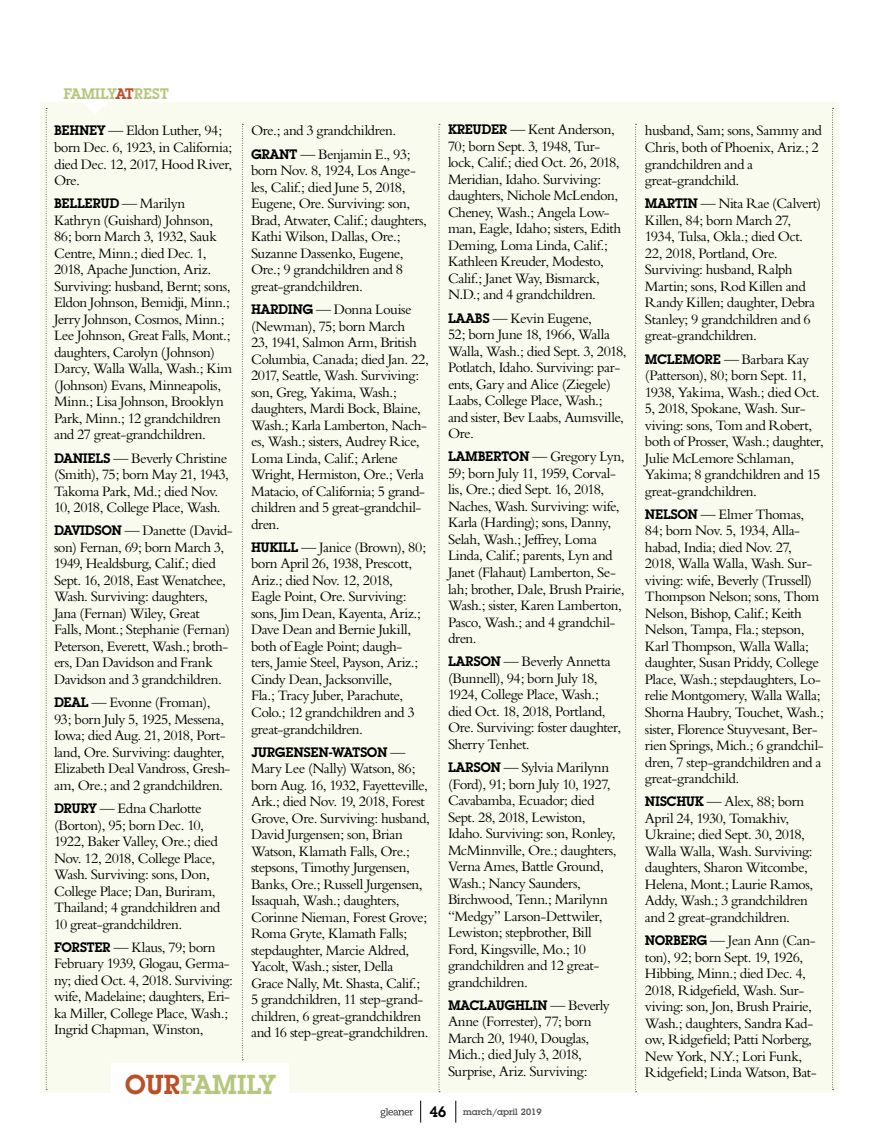
<style>
.page{position:relative;width:878px;height:1148px;background:#fff}
.page>*{position:absolute;margin:0;border:0;box-sizing:border-box;transform-origin:0 0}
.t1{font:600 27px "Lubalin Graph IT Cby BT";letter-spacing:-.025em;color:#b5c77d}
.body-Family-27556{font:15px/16.5px "Bembo";letter-spacing:-.035em;color:#000}
.t2{font:600 15px "Lubalin Graph IT Cby BT";letter-spacing:-.025em;color:#b5c77d}
.FOLIO_-_Number{font:600 15px "Lubalin Graph IT Cby BT";color:#000}
.body-Family-27556-2{font:600 13.5px "Lubalin Graph IT Cby BT";letter-spacing:-.04em;color:#000}
.FOLIO_-_Date{font:600 9px "Lubalin Graph";color:#57595b}
.s1{color:#bb4f26}
.s2{font-family:"Lubalin Graph IT Cby BT";font-weight:600;font-size:13.5px}
.s3{font-family:"Bembo";font-weight:400;font-size:15px}
</style>
<div class="page">
<svg style="left:380px;top:1108px;width:33px;height:10px"></svg>
<svg style="left:455px;top:1100px;width:1px;height:22px"></svg>
<svg style="left:420px;top:1100px;width:1px;height:22px"></svg>
<div style="left:40px;top:102px;width:798px;height:990px;background:#fafbef"></div>
<svg style="left:635px;top:124px;width:1px;height:968px"></svg>
<svg style="left:438px;top:124px;width:2px;height:968px"></svg>
<div style="left:111px;top:1062px;width:178px;height:54px;background:#fff"></div>
<svg style="left:832px;top:108px;width:1px;height:982px"></svg>
<svg style="left:83px;top:102px;width:25px;height:12px"></svg>
<svg style="left:46px;top:108px;width:1px;height:981px"></svg>
<svg style="left:242px;top:124px;width:1px;height:936px"></svg>
<p class="t2" style="left:63px;top:85px;width:107px">FAMILY<span class="s1">AT</span>REST</p>
<p class="body-Family-27556" style="left:54px;top:122px;width:180px"><span class="s2">BEHNEY</span> — Eldon Luther, 94; born Dec. 6, 1923, in California; died Dec. 12, 2017, Hood River,<br>Ore.</p>
<p class="body-Family-27556-2" style="left:54px;top:195px;width:133px">BELLERUD <span class="s3">— Marilyn</span></p>
<p class="body-Family-27556" style="left:54px;top:211px;width:180px">Kathryn (Guishard) Johnson,<br>86; born March 3, 1932, Sauk<br>Centre, Minn.; died Dec. 1,<br>2018, Apache Junction, Ariz.<br>Surviving: husband, Bernt; sons,<br>Eldon Johnson, Bemidji, Minn.;<br>Jerry Johnson, Cosmos, Minn.;<br>Lee Johnson, Great Falls, Mont.; daughters, Carolyn (Johnson)<br>Darcy, Walla Walla, Wash.; Kim (Johnson) Evans, Minneapolis,<br>Minn.; Lisa Johnson, Brooklyn<br>Park, Minn.; 12 grandchildren and 27 great-grandchildren.</p>
<p class="body-Family-27556" style="left:54px;top:449px;width:176px"><span class="s2">DANIELS</span> — Beverly Christine (Smith), 75; born May 21, 1943,<br>Takoma Park, Md.; died Nov.<br>10, 2018, College Place, Wash.</p>
<p class="body-Family-27556" style="left:54px;top:522px;width:180px"><span class="s2">DAVIDSON</span> — Danette (David&shy;son) Fernan, 69; born March 3,<br>1949, Healdsburg, Calif.; died<br>Sept. 16, 2018, East Wenatchee,<br>Wash. Surviving: daughters,<br>Jana (Fernan) Wiley, Great<br>Falls, Mont.; Stephanie (Fernan)<br>Peterson, Everett, Wash.; broth&shy;ers, Dan Davidson and Frank<br>Davidson and 3 grandchildren.</p>
<p class="body-Family-27556" style="left:54px;top:694px;width:178px"><span class="s2">DEAL</span> — Evonne (Froman),<br>93; born July 5, 1925, Messena,<br>Iowa; died Aug. 21, 2018, Port&shy;land, Ore. Surviving: daughter,<br>Elizabeth Deal Vandross, Gresh&shy;am, Ore.; and 2 grandchildren.</p>
<p class="body-Family-27556" style="left:54px;top:799px;width:168px"><span class="s2">DRURY</span> — Edna Charlotte (Borton), 95; born Dec. 10,<br>1922, Baker Valley, Ore.; died<br>Nov. 12, 2018, College Place,<br>Wash. Surviving: sons, Don,<br>College Place; Dan, Buriram,<br>Thailand; 4 grandchildren and<br>10 great-grandchildren.</p>
<p class="body-Family-27556" style="left:54px;top:938px;width:180px"><span class="s2">FORSTER</span> — Klaus, 79; born<br>February 1939, Glogau, Germa&shy;ny; died Oct. 4, 2018. Surviving: wife, Madelaine; daughters, Eri&shy;ka Miller, College Place, Wash.;<br>Ingrid Chapman, Winston,</p>
<p class="body-Family-27556" style="left:251px;top:122px;width:147px">Ore.; and 3 grandchildren.</p>
<p class="body-Family-27556" style="left:251px;top:145px;width:178px"><span class="s2">GRANT</span> — Benjamin E., 93; born Nov. 8, 1924, Los Ange&shy;les, Calif.; died June 5, 2018,<br>Eugene, Ore. Surviving: son,<br>Brad, Atwater, Calif.; daughters,<br>Kathi Wilson, Dallas, Ore.;<br>Suzanne Dassenko, Eugene,<br>Ore.; 9 grandchildren and 8 great-grandchildren.</p>
<p class="body-Family-27556" style="left:251px;top:301px;width:179px"><span class="s2">HARDING</span> — Donna Louise (Newman), 75; born March<br>23, 1941, Salmon Arm, British<br>Columbia, Canada; died Jan. 22,<br>2017, Seattle, Wash. Surviving: son, Greg, Yakima, Wash.; daughters, Mardi Bock, Blaine,<br>Wash.; Karla Lamberton, Nach&shy;es, Wash.; sisters, Audrey Rice,<br>Loma Linda, Calif.; Arlene<br>Wright, Hermiston, Ore.; Verla<br>Matacio, of California; 5 grand&shy;children and 5 great-grandchil&shy;dren.</p>
<p class="body-Family-27556" style="left:251px;top:538px;width:177px"><span class="s2">HUKILL</span> — Janice (Brown), 80; born April 26, 1938, Prescott,<br>Ariz.; died Nov. 12, 2018,<br>Eagle Point, Ore. Surviving: sons, Jim Dean, Kayenta, Ariz.;<br>Dave Dean and Bernie Jukill, both of Eagle Point; daugh&shy;ters, Jamie Steel, Payson, Ariz.;<br>Cindy Dean, Jacksonville,<br>Fla.; Tracy Juber, Parachute,<br>Colo.; 12 grandchildren and 3 great-grandchildren.</p>
<p class="body-Family-27556-2" style="left:251px;top:743px;width:156px">JURGENSEN-WATSON <span class="s3">—</span></p>
<p class="body-Family-27556" style="left:251px;top:760px;width:180px">Mary Lee (Nally) Watson, 86; born Aug. 16, 1932, Fayetteville,<br>Ark.; died Nov. 19, 2018, Forest<br>Grove, Ore. Surviving: husband,<br>David Jurgensen; son, Brian<br>Watson, Klamath Falls, Ore.; stepsons, Timothy Jurgensen,<br>Banks, Ore.; Russell Jurgensen,<br>Issaquah, Wash.; daughters,<br>Corinne Nieman, Forest Grove;<br>Roma Gryte, Klamath Falls; stepdaughter, Marcie Aldred,<br>Yacolt, Wash.; sister, Della<br>Grace Nally, Mt. Shasta, Calif.;<br>5 grandchildren, 11 step-grand&shy;children, 6 great-grandchildren and 16 step-great-grandchildren.</p>
<p class="t1" style="left:125px;top:1067px;width:153px"><span class="s1">OUR</span>FAMILY</p>
<p class="body-Family-27556" style="left:448px;top:121px;width:175px"><span class="s2">KREUDER</span> — Kent Anderson,<br>70; born Sept. 3, 1948, Tur&shy;lock, Calif.; died Oct. 26, 2018,<br>Meridian, Idaho. Surviving: daughters, Nichole McLendon,<br>Cheney, Wash.; Angela Low&shy;man, Eagle, Idaho; sisters, Edith<br>Deming, Loma Linda, Calif.;<br>Kathleen Kreuder, Modesto,<br>Calif.; Janet Way, Bismarck,<br>N.D.; and 4 grandchildren.</p>
<p class="body-Family-27556" style="left:448px;top:309px;width:180px"><span class="s2">LAABS</span> — Kevin Eugene,<br>52; born June 18, 1966, Walla<br>Walla, Wash.; died Sept. 3, 2018,<br>Potlatch, Idaho. Surviving: par&shy;ents, Gary and Alice (Ziegele)<br>Laabs, College Place, Wash.;<br>and sister, Bev Laabs, Aumsville,<br>Ore.</p>
<p class="body-Family-27556" style="left:448px;top:448px;width:178px"><span class="s2">LAMBERTON</span> — Gregory Lyn,<br>59; born July 11, 1959, Corval&shy;lis, Ore.; died Sept. 16, 2018,<br>Naches, Wash. Surviving: wife,<br>Karla (Harding); sons, Danny,<br>Selah, Wash.; Jeffrey, Loma<br>Linda, Calif.; parents, Lyn and<br>Janet (Flahaut) Lamberton, Se&shy;lah; brother, Dale, Brush Prairie,<br>Wash.; sister, Karen Lamberton,<br>Pasco, Wash.; and 4 grandchil&shy;dren.</p>
<p class="body-Family-27556" style="left:448px;top:653px;width:175px"><span class="s2">LARSON</span> — Beverly Annetta (Bunnell), 94; born July 18,<br>1924, College Place, Wash.; died Oct. 18, 2018, Portland,<br>Ore. Surviving: foster daughter,<br>Sherry Tenhet.</p>
<p class="body-Family-27556" style="left:448px;top:759px;width:170px"><span class="s2">LARSON</span> — Sylvia Marilynn (Ford), 91; born July 10, 1927,<br>Cavabamba, Ecuador; died<br>Sept. 28, 2018, Lewiston,<br>Idaho. Surviving: son, Ronley,<br>McMinnville, Ore.; daughters,<br>Verna Ames, Battle Ground,<br>Wash.; Nancy Saunders,<br>Birchwood, Tenn.; Marilynn “Medgy” Larson-Dettwiler,<br>Lewiston; stepbrother, Bill<br>Ford, Kingsville, Mo.; 10 grandchildren and 12 great&shy;grandchildren.</p>
<p class="body-Family-27556-2" style="left:448px;top:996px;width:163px">MACLAUGHLIN <span class="s3">— Beverly</span></p>
<p class="body-Family-27556" style="left:448px;top:1013px;width:145px">Anne (Forrester), 77; born<br>March 20, 1940, Douglas,<br>Mich.; died July 3, 2018,<br>Surprise, Ariz. Surviving:</p>
<p class="FOLIO_-_Number" style="left:429px;top:1102px;width:18px">46</p>
<p class="FOLIO_-_Date" style="left:463px;top:1106px;width:80px">march/april 2019</p>
<p class="body-Family-27556" style="left:645px;top:122px;width:178px">husband, Sam; sons, Sammy and<br>Chris, both of Phoenix, Ariz.; 2 grandchildren and a great-grandchild.</p>
<p class="body-Family-27556" style="left:645px;top:195px;width:178px"><span class="s2">MARTIN</span> — Nita Rae (Calvert)<br>Killen, 84; born March 27,<br>1934, Tulsa, Okla.; died Oct.<br>22, 2018, Portland, Ore.<br>Surviving: husband, Ralph<br>Martin; sons, Rod Killen and<br>Randy Killen; daughter, Debra<br>Stanley; 9 grandchildren and 6 great-grandchildren.</p>
<p class="body-Family-27556" style="left:645px;top:350px;width:180px"><span class="s2">MCLEMORE</span> — Barbara Kay (Patterson), 80; born Sept. 11,<br>1938, Yakima, Wash.; died Oct.<br>5, 2018, Spokane, Wash. Sur&shy;viving: sons, Tom and Robert, both of Prosser, Wash.; daughter,<br>Julie McLemore Schlaman,<br>Yakima; 8 grandchildren and 15 great-grandchildren.</p>
<p class="body-Family-27556" style="left:645px;top:505px;width:180px"><span class="s2">NELSON</span> — Elmer Thomas,<br>84; born Nov. 5, 1934, Alla&shy;habad, India; died Nov. 27,<br>2018, Walla Walla, Wash. Sur&shy;viving: wife, Beverly (Trussell)<br>Thompson Nelson; sons, Thom<br>Nelson, Bishop, Calif.; Keith<br>Nelson, Tampa, Fla.; stepson,<br>Karl Thompson, Walla Walla; daughter, Susan Priddy, College<br>Place, Wash.; stepdaughters, Lo&shy;relie Montgomery, Walla Walla;<br>Shorna Haubry, Touchet, Wash.; sister, Florence Stuyvesant, Ber&shy;rien Springs, Mich.; 6 grandchil&shy;dren, 7 step-grandchildren and a great-grandchild.</p>
<p class="body-Family-27556" style="left:645px;top:793px;width:170px"><span class="s2">NISCHUK</span> — Alex, 88; born<br>April 24, 1930, Tomakhiv,<br>Ukraine; died Sept. 30, 2018,<br>Walla Walla, Wash. Surviving: daughters, Sharon Witcombe,<br>Helena, Mont.; Laurie Ramos,<br>Addy, Wash.; 3 grandchildren and 2 great-grandchildren.</p>
<p class="body-Family-27556" style="left:645px;top:931px;width:173px"><span class="s2">NORBERG</span> — Jean Ann (Can&shy;ton), 92; born Sept. 19, 1926,<br>Hibbing, Minn.; died Dec. 4,<br>2018, Ridgefield, Wash. Sur&shy;viving: son, Jon, Brush Prairie,<br>Wash.; daughters, Sandra Kad&shy;ow, Ridgefield; Patti Norberg,<br>New York, N.Y.; Lori Funk,<br>Ridgefield; Linda Watson, Bat-</p>
</div>
